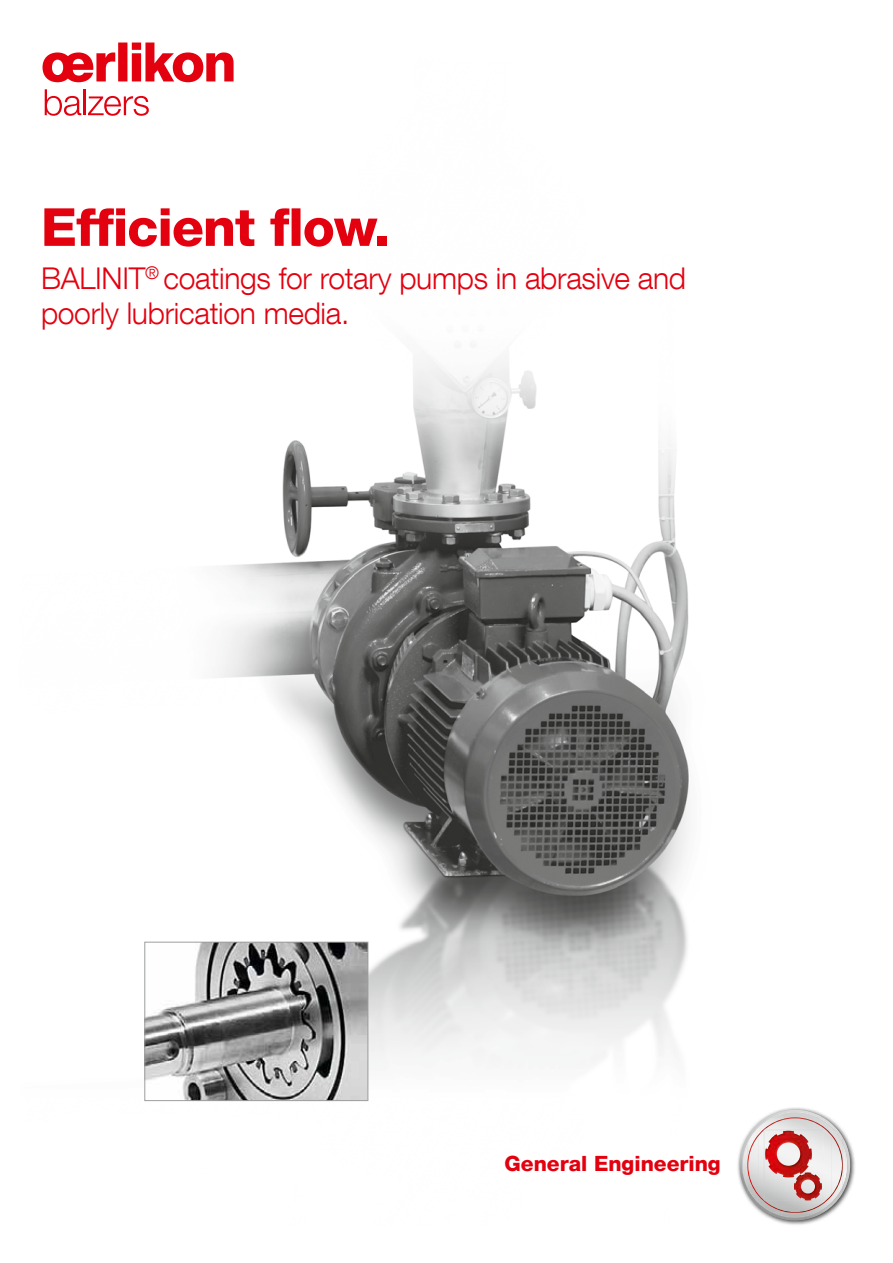
<style>
.page{position:relative;width:893px;height:1263px;background:#fff}
.page>*{position:absolute;margin:0;border:0;box-sizing:border-box;transform-origin:0 0}
.t1{font:800 52.5px "Helvetica Neue LT Com";letter-spacing:-.02em;color:#e3000f}
.t2{font:300 30px/34.5px "Helvetica Neue LT Com";letter-spacing:-.01em;color:#e3000f}
.t3{font:800 21px "Helvetica Neue LT Com";color:#e3000f}
</style>
<div class="page">
<img style="left:42px;top:63px;width:647px;height:1039px">
<div style="left:736px;top:1106px;width:120px;height:120px;background:#000;opacity:.75"></div>
<svg style="left:740px;top:1110px;width:110px;height:110px"></svg>
<img style="left:765px;top:1131px;width:47px;height:46px">
<svg style="left:43px;top:43px;width:191px;height:39px"></svg>
<svg style="left:45px;top:89px;width:36px;height:27px"></svg>
<hr style="left:83px;top:89px;width:3px;height:26px;background:#e3000f">
<svg style="left:88px;top:96px;width:61px;height:20px"></svg>
<img style="left:147px;top:944px;width:219px;height:155px">
<div style="left:145px;top:942px;width:223px;height:159px;border:1px solid #9c9d9d"></div>
<h1 class="t1" style="left:41px;top:196px;width:351px">Efficient flow.</h1>
<p class="t2" style="left:41px;top:261px;width:647px">BALINIT<sup>®</sup> coatings for rotary pumps in abrasive and poorly lubrication media.</p>
<p class="t3" style="left:504px;top:1150px;width:218px">General Engineering</p>
</div>
